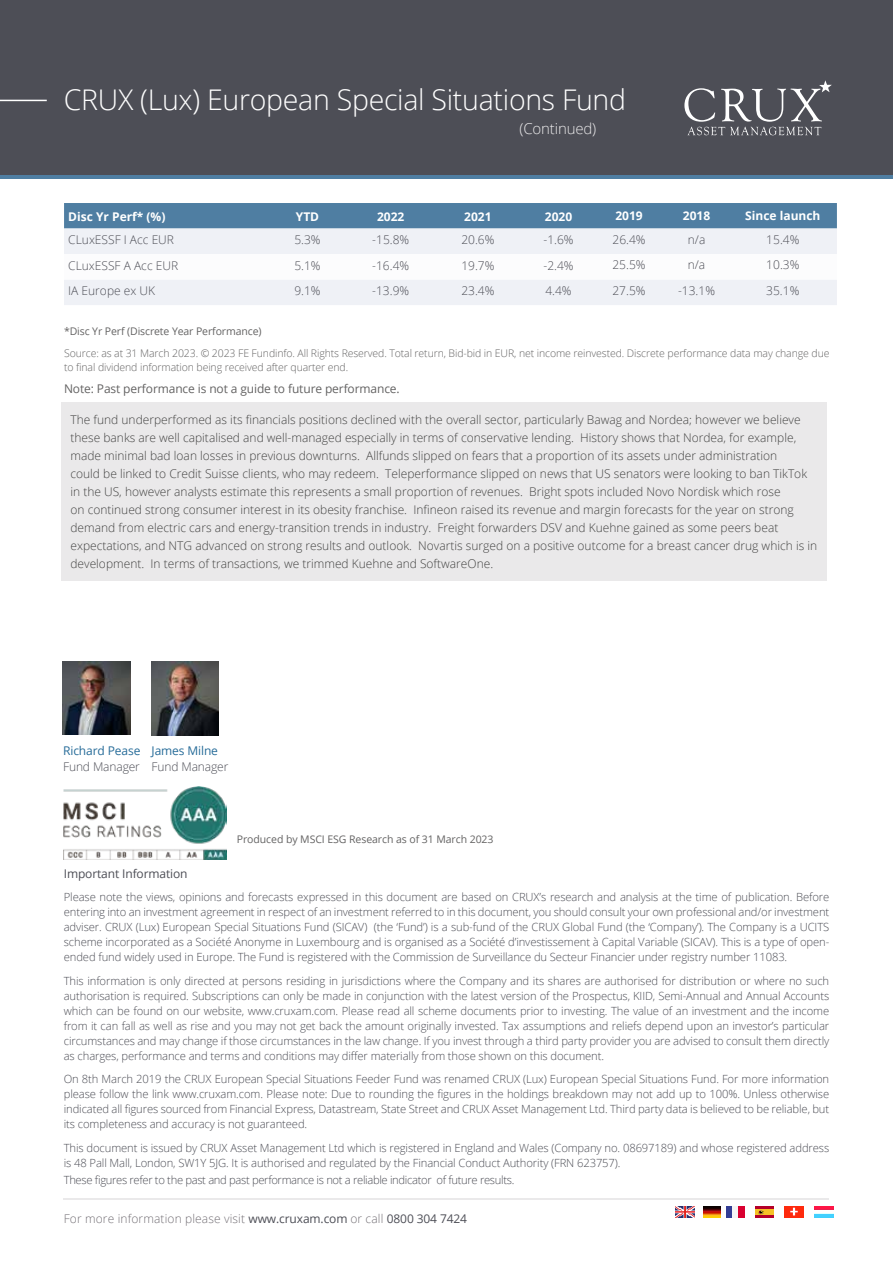
<style>
.page{position:relative;width:893px;height:1263px;background:#fff}
.page>*{position:absolute;margin:0;border:0;box-sizing:border-box;transform-origin:0 0}
.t1{font:300 28.5px "Open Sans";letter-spacing:-.01em;color:#fff}
.t2{font:300 15px "Open Sans";letter-spacing:-.01em;color:#eae9ea}
.t3{font:300 12px/18px "Open Sans";color:#434342}
.t4{font:300 12px "Open Sans";color:#4d4e56}
.t5{font:300 12px "Open Sans";letter-spacing:.01em;color:#747076}
.t6{font:12px "Open Sans";letter-spacing:-.01em;color:#646363}
.t7{font:700 12px "Open Sans";color:#fff}
.t8{font:12px "Open Sans";letter-spacing:-.01em;color:#276c99}
.t9{font:12px "Open Sans";letter-spacing:-.01em;color:#4d4e56}
.t10{font:300 11.25px/15px "Open Sans";letter-spacing:-.01em;color:#4d4e56;text-align:justify}
.t11{font:300 11.25px "Open Sans";letter-spacing:-.03em;color:#4d4e56}
.t12{font:300 10.5px/13.5px "Open Sans";letter-spacing:-.01em;color:#646363}
.t13{font:10.5px "Open Sans";letter-spacing:-.005em;color:#646363}
.s1{font-weight:400;color:#4d4e56}
</style>
<div class="page">
<div style="left:62px;top:402px;width:765px;height:178px;background:#eae9ea"></div>
<div style="left:0;top:0;width:893px;height:175px;background:#4d4e56"></div>
<svg style="left:684px;top:80px;width:148px;height:55px"></svg>
<hr style="left:0;top:175px;width:893px;height:4px;background:#4f7ea2">
<img style="left:152px;top:661px;width:67px;height:75px">
<img style="left:63px;top:661px;width:67px;height:74px">
<hr style="left:0;top:100px;width:47px;height:1px;background:#fff">
<hr style="left:64px;top:1198px;width:765px;height:2px;background:#eae9ea">
<div style="left:726px;top:1206px;width:6px;height:11px;background:#333d94"></div>
<div style="left:732px;top:1206px;width:6px;height:11px;background:#f5f5f5"></div>
<div style="left:738px;top:1206px;width:7px;height:11px;background:#d90030"></div>
<div style="left:755px;top:1206px;width:19px;height:11px;background:#b50029"></div>
<div style="left:755px;top:1209px;width:19px;height:6px;background:#f5c226"></div>
<svg style="left:759px;top:1210px;width:5px;height:5px"></svg>
<svg style="left:676px;top:1207px;width:19px;height:11px"></svg>
<svg style="left:785px;top:1206px;width:19px;height:12px"></svg>
<svg style="left:814px;top:1206px;width:19px;height:12px"></svg>
<img style="left:703px;top:1207px;width:17px;height:10px">
<img style="left:64px;top:787px;width:163px;height:72px">
<div style="left:64px;top:203px;width:773px;height:26px;background:#4f7ea2"></div>
<div style="left:64px;top:229px;width:773px;height:76px;background:#eff1f6"></div>
<svg style="left:64px;top:254px;width:773px;height:26px"></svg>
<h1 class="t1" style="left:64px;top:80px;width:564px">CRUX (Lux) European Special Situations Fund</h1>
<h2 class="t2" style="left:519px;top:119px;width:78px">(Continued)</h2>
<p class="t7" style="left:68px;top:209px;width:99px">Disc Yr Perf* (%)</p>
<p class="t7" style="left:296px;top:209px;width:25px">YTD</p>
<p class="t7" style="left:377px;top:209px;width:29px">2022</p>
<p class="t7" style="left:464px;top:209px;width:29px">2021</p>
<p class="t7" style="left:545px;top:209px;width:29px">2020</p>
<p class="t7" style="left:615px;top:208px;width:29px">2019</p>
<p class="t7" style="left:683px;top:208px;width:29px">2018</p>
<p class="t7" style="left:745px;top:208px;width:77px">Since launch</p>
<p class="t4" style="left:68px;top:231px;width:107px">CLuxESSF I Acc EUR</p>
<p class="t4" style="left:294px;top:231px;width:28px">5.3%</p>
<p class="t4" style="left:372px;top:231px;width:38px">-15.8%</p>
<p class="t4" style="left:461px;top:231px;width:35px">20.6%</p>
<p class="t4" style="left:543px;top:231px;width:32px">-1.6%</p>
<p class="t4" style="left:612px;top:231px;width:35px">26.4%</p>
<p class="t4" style="left:688px;top:231px;width:19px">n/a</p>
<p class="t4" style="left:766px;top:231px;width:35px">15.4%</p>
<p class="t4" style="left:68px;top:257px;width:111px">CLuxESSF A Acc EUR</p>
<p class="t4" style="left:294px;top:257px;width:28px">5.1%</p>
<p class="t4" style="left:372px;top:257px;width:38px">-16.4%</p>
<p class="t4" style="left:461px;top:257px;width:35px">19.7%</p>
<p class="t4" style="left:543px;top:257px;width:32px">-2.4%</p>
<p class="t4" style="left:612px;top:257px;width:35px">25.5%</p>
<p class="t4" style="left:688px;top:257px;width:19px">n/a</p>
<p class="t4" style="left:766px;top:257px;width:35px">10.3%</p>
<p class="t4" style="left:68px;top:282px;width:88px">IA Europe ex UK</p>
<p class="t4" style="left:294px;top:282px;width:28px">9.1%</p>
<p class="t4" style="left:372px;top:282px;width:38px">-13.9%</p>
<p class="t4" style="left:461px;top:282px;width:35px">23.4%</p>
<p class="t4" style="left:545px;top:282px;width:28px">4.4%</p>
<p class="t4" style="left:612px;top:282px;width:35px">27.5%</p>
<p class="t4" style="left:678px;top:282px;width:38px">-13.1%</p>
<p class="t4" style="left:766px;top:282px;width:35px">35.1%</p>
<p class="t13" style="left:64px;top:324px;width:199px">*Disc Yr Perf (Discrete Year Performance)</p>
<p class="t12" style="left:64px;top:346px;width:767px">Source: as at 31 March 2023. © 2023 FE Fundinfo. All Rights Reserved. Total return, Bid-bid in EUR, net income reinvested. Discrete performance data may change due to final dividend information being received after quarter end.</p>
<p class="t6" style="left:64px;top:380px;width:337px">Note: Past performance is not a guide to future performance.</p>
<p class="t3" style="left:70px;top:410px;width:748px">The fund underperformed as its financials positions declined with the overall sector, particularly Bawag and Nordea; however we believe these banks are well capitalised and well-managed especially in terms of conservative lending. History shows that Nordea, for example, made minimal bad loan losses in previous downturns. Allfunds slipped on fears that a proportion of its assets under administration<br>could be linked to Credit Suisse clients, who may redeem. Teleperformance slipped on news that US senators were looking to ban TikTok in the US, however analysts estimate this represents a small proportion of revenues. Bright spots included Novo Nordisk which rose<br>on continued strong consumer interest in its obesity franchise. Infineon raised its revenue and margin forecasts for the year on strong demand from electric cars and energy-transition trends in industry. Freight forwarders DSV and Kuehne gained as some peers beat expectations, and NTG advanced on strong results and outlook. Novartis surged on a positive outcome for a breast cancer drug which is in development. In terms of transactions, we trimmed Kuehne and SoftwareOne.</p>
<p class="t8" style="left:63px;top:742px;width:79px">Richard Pease</p>
<p class="t4" style="left:63px;top:759px;width:78px">Fund Manager</p>
<p class="t8" style="left:152px;top:742px;width:68px">James Milne</p>
<p class="t4" style="left:152px;top:759px;width:78px">Fund Manager</p>
<p class="t13" style="left:237px;top:832px;width:258px">Produced by MSCI ESG Research as of 31 March 2023</p>
<p class="t9" style="left:64px;top:865px;width:125px">Important Information</p>
<p class="t10" style="left:64px;top:889px;width:767px">Please note the views, opinions and forecasts expressed in this document are based on CRUX’s research and analysis at the time of publication. Before entering into an investment agreement in respect of an investment referred to in this document, you should consult your own professional and/or investment adviser. CRUX (Lux) European Special Situations Fund (SICAV) (the ‘Fund’) is a sub-fund of the CRUX Global Fund (the ‘Company’). The Company is a UCITS scheme incorporated as a Société Anonyme in Luxembourg and is organised as a Société d’investissement à Capital Variable (SICAV). This is a type of open&shy;ended fund widely used in Europe. The Fund is registered with the Commission de Surveillance du Secteur Financier under registry number 11083.</p>
<p class="t10" style="left:64px;top:973px;width:767px">This information is only directed at persons residing in jurisdictions where the Company and its shares are authorised for distribution or where no such authorisation is required. Subscriptions can only be made in conjunction with the latest version of the Prospectus, KIID, Semi-Annual and Annual Accounts which can be found on our website, www.cruxam.com. Please read all scheme documents prior to investing. The value of an investment and the income from it can fall as well as rise and you may not get back the amount originally invested. Tax assumptions and reliefs depend upon an investor’s particular circumstances and may change if those circumstances in the law change. If you invest through a third party provider you are advised to consult them directly as charges, performance and terms and conditions may differ materially from those shown on this document.</p>
<p class="t10" style="left:64px;top:1071px;width:767px">On 8th March 2019 the CRUX European Special Situations Feeder Fund was renamed CRUX (Lux) European Special Situations Fund. For more information please follow the link www.cruxam.com. Please note: Due to rounding the figures in the holdings breakdown may not add up to 100%. Unless otherwise indicated all figures sourced from Financial Express, Datastream, State Street and CRUX Asset Management Ltd. Third party data is believed to be reliable, but its completeness and accuracy is not guaranteed.</p>
<p class="t10" style="left:64px;top:1140px;width:767px">This document is issued by CRUX Asset Management Ltd which is registered in England and Wales (Company no. 08697189) and whose registered address is 48 Pall Mall, London, SW1Y 5JG. It is authorised and regulated by the Financial Conduct Authority (FRN 623757).</p>
<p class="t11" style="left:64px;top:1172px;width:452px">These figures refer to the past and past performance is not a reliable indicator of future results.</p>
<p class="t5" style="left:64px;top:1211px;width:405px">For more information please visit <span class="s1">www.cruxam.com</span> or call <span class="s1">0800 304 7424</span></p>
</div>
